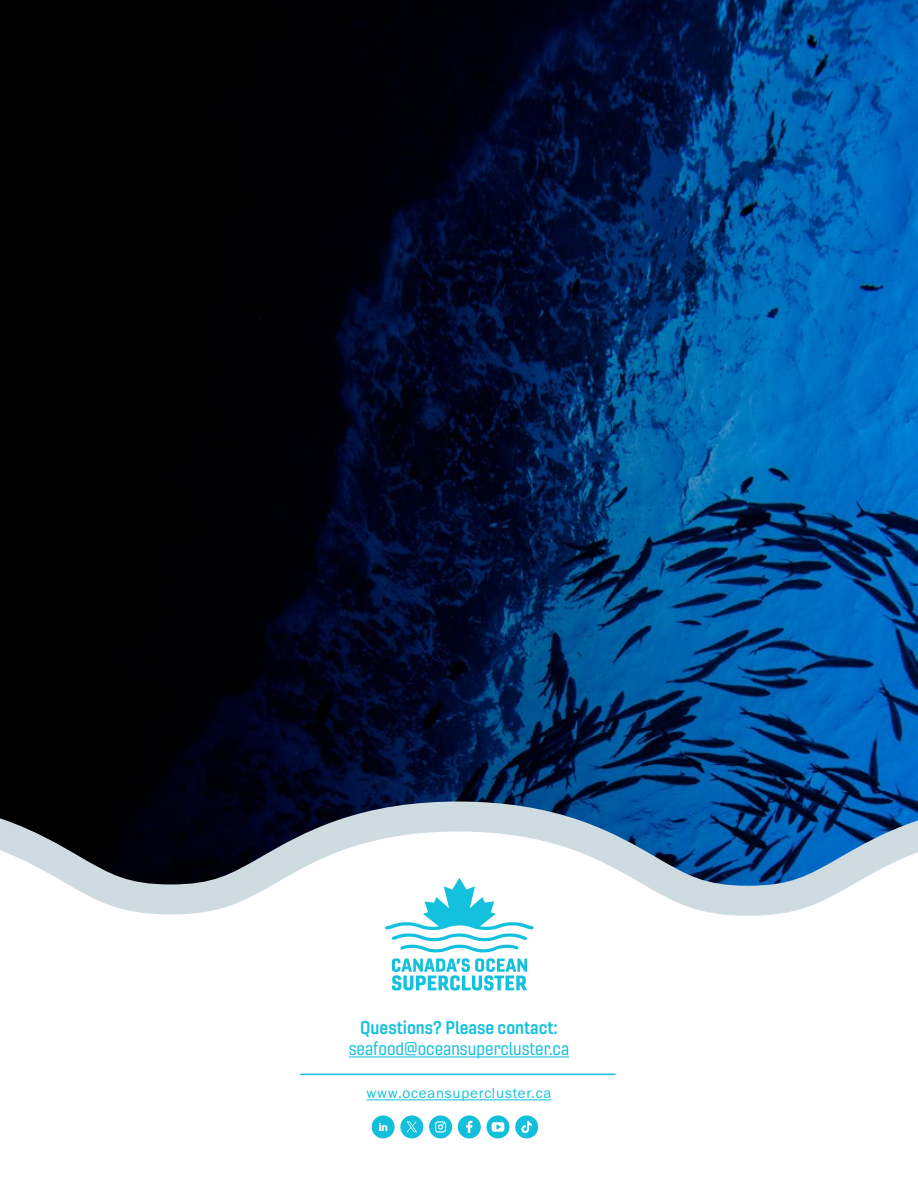
<style>
.page{position:relative;width:918px;height:1188px;background:#fff}
.page>*{position:absolute;margin:0;border:0;box-sizing:border-box;transform-origin:0 0}
.t1{font:18px "Gineso Nor Reg";color:#13c0dd}
.t2{font:18px "Gineso Nor Dem";color:#13c0dd}
.t3{font:15px "Franklin Gothic URW Boo";letter-spacing:.05em;color:#13c0dd}
</style>
<div class="page">
<img style="left:0;top:0;width:918px;height:784px">
<hr style="left:349px;top:1056px;width:220px;height:1px;background:#13c0dd">
<hr style="left:367px;top:1099px;width:184px;height:1px;background:#13c0dd">
<hr style="left:300px;top:1074px;width:316px;height:1px;background:#13c0dd">
<svg style="left:392px;top:958px;width:135px;height:33px"></svg>
<svg style="left:391px;top:933px;width:136px;height:19px"></svg>
<svg style="left:0;top:784px;width:918px;height:146px"></svg>
<svg style="left:429px;top:1115px;width:23px;height:23px"></svg>
<svg style="left:458px;top:1115px;width:51px;height:23px"></svg>
<svg style="left:515px;top:1115px;width:23px;height:23px"></svg>
<svg style="left:372px;top:1115px;width:51px;height:23px"></svg>
<p class="t2" style="left:360px;top:1016px;width:199px">Questions? Please contact:</p>
<p class="t1" style="left:349px;top:1037px;width:222px">seafood@oceansupercluster.ca</p>
<p class="t3" style="left:367px;top:1084px;width:186px">www.oceansupercluster.ca</p>
</div>
